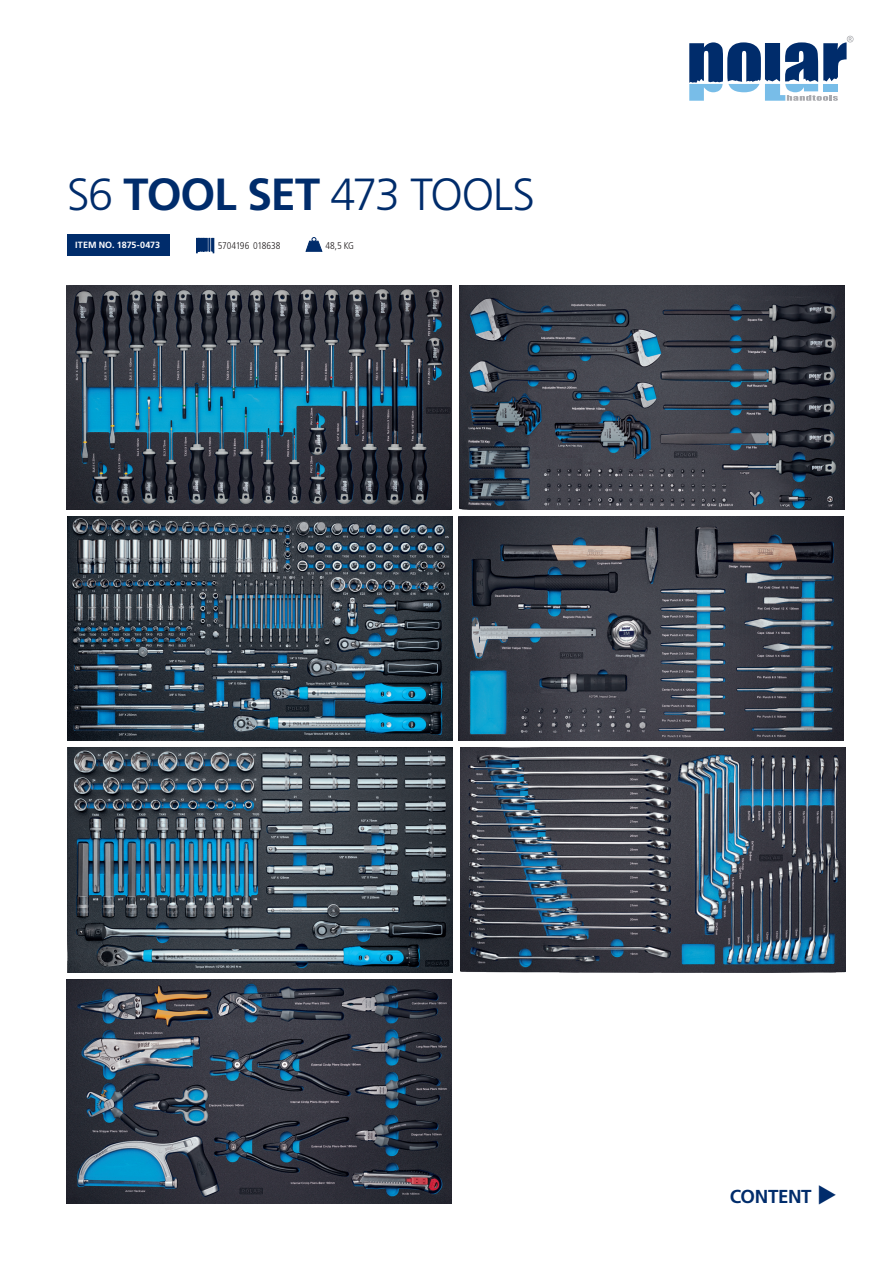
<style>
.page{position:relative;width:893px;height:1263px;background:#fff}
.page>*{position:absolute;margin:0;border:0;box-sizing:border-box;transform-origin:0 0}
.t1{font:300 45px "Frutiger LT Pro";letter-spacing:-.035em;color:#002c6b}
.t2{font:700 18.75px "Frutiger LT Pro";letter-spacing:-.02em;color:#002c6b}
.t3{font:300 condensed 9.75px "Frutiger LT Pro";letter-spacing:-.02em;color:#231f20}
.t4{font:700 9px "Frutiger LT Pro";color:#fff}
.s1{font-weight:700}
</style>
<div class="page">
<svg style="left:689px;top:36px;width:164px;height:65px"></svg>
<svg style="left:306px;top:237px;width:16px;height:15px"></svg>
<svg style="left:196px;top:238px;width:19px;height:15px"></svg>
<div style="left:67px;top:235px;width:102px;height:21px;background:#002c6b"></div>
<img style="left:460px;top:748px;width:385px;height:224px">
<img style="left:66px;top:285px;width:385px;height:224px">
<img style="left:460px;top:285px;width:385px;height:224px">
<img style="left:66px;top:979px;width:385px;height:224px">
<img style="left:459px;top:516px;width:385px;height:225px">
<img style="left:67px;top:748px;width:385px;height:224px">
<img style="left:67px;top:516px;width:385px;height:225px">
<h1 class="t1" style="left:67px;top:168px;width:469px">S6 <span class="s1">TOOL SET</span> 473 TOOLS</h1>
<p class="t4" style="left:75px;top:239px;width:86px">ITEM NO. 1875-0473</p>
<p class="t3" style="left:218px;top:240px;width:64px">5704196 018638</p>
<p class="t3" style="left:325px;top:240px;width:30px">48,5 KG</p>
<h2 class="t2" style="left:730px;top:1186px;width:109px">CONTENT ◆</h2>
</div>
